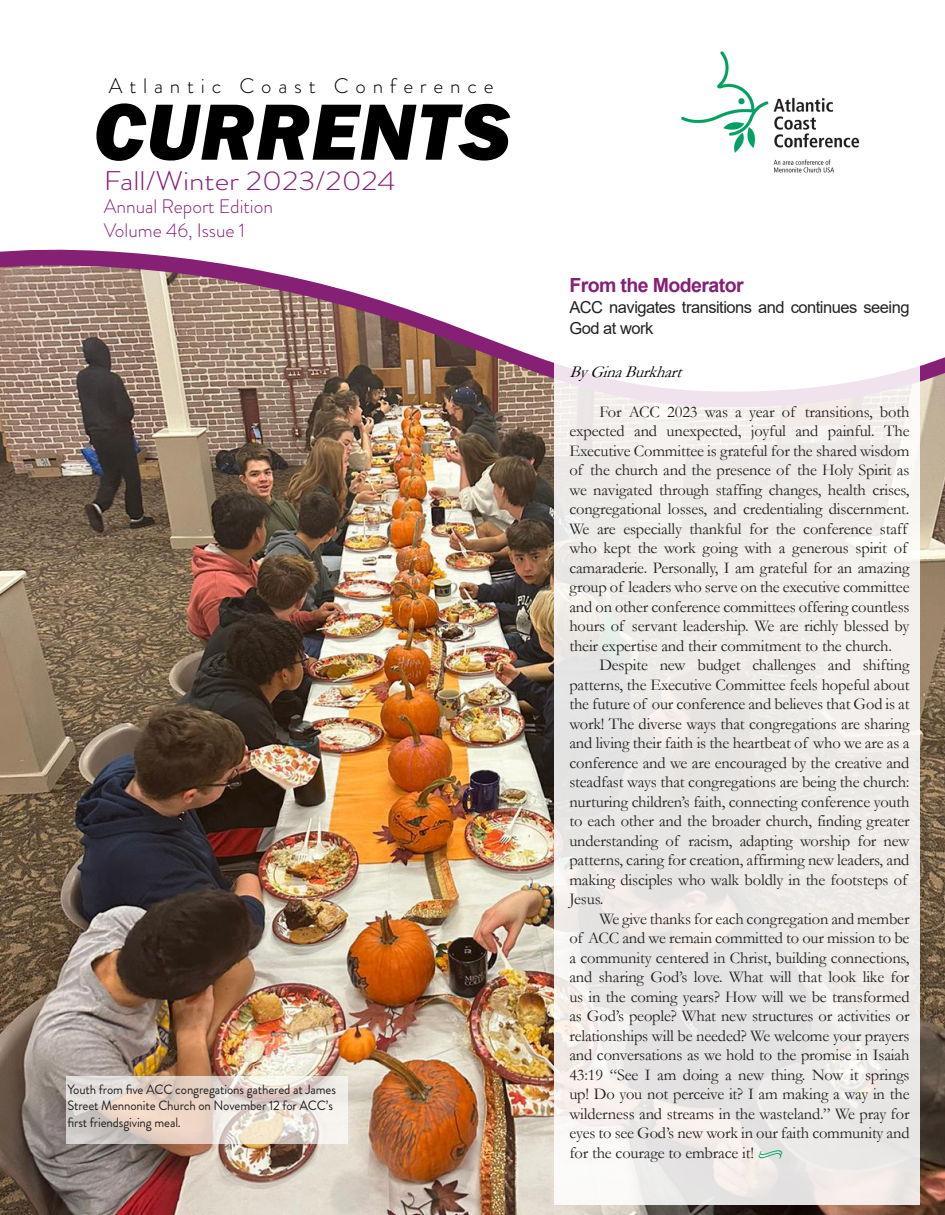
<style>
.page{position:relative;width:945px;height:1215px;background:#fff}
.page>*{position:absolute;margin:0;border:0;box-sizing:border-box;transform-origin:0 0}
.t1{font:italic 800 82.5px "Franklin Gothic";letter-spacing:.01em;color:#000}
.t2{font:300 27px "Brandon Grotesque";color:#862074;scale:1.15 1}
.t3{font:300 21px "Brandon Grotesque";letter-spacing:.325em;color:#000}
.t4{font:300 19.5px "Brandon Grotesque";color:#862074}
.t5{font:700 19.5px "Arial";letter-spacing:-.03em;color:#862074}
.t6{font:16.5px/19.5px "Garamond";letter-spacing:-.01em;color:#231f20}
.t7{font:16.5px/21px "Arial";letter-spacing:-.03em;color:#222}
.t8{font:italic 16.5px "Garamond";color:#000}
.Sidebar{font:13.5px/16.5px "Brandon Grotesque";letter-spacing:-.01em;color:#231f20;scale:.96 1}
.s1{font-family:"Minion Pro";color:#00a261}
</style>
<div class="page">
<img style="left:0;top:413px;width:945px;height:802px">
<img style="left:0;top:397px;width:945px;height:16px">
<svg style="left:0;top:249px;width:945px;height:148px"></svg>
<img style="left:681px;top:51px;width:179px;height:122px">
<svg style="left:554px;top:249px;width:366px;height:955px;fill:#eeebe9"></svg>
<svg style="left:66px;top:1076px;width:282px;height:67px;background:#e5d9d0"></svg>
<p class="t3" style="left:109px;top:72px;width:386px">Atlantic Coast Conference</p>
<p class="t1" style="left:93px;top:78px;width:418px">CURRENTS</p>
<p class="t2" style="left:104px;top:162px;width:255px">Fall/Winter 2023/2024</p>
<p class="t4" style="left:104px;top:193px;width:171px">Annual Report Edition</p>
<p class="t4" style="left:104px;top:217px;width:143px">Volume 46, Issue 1</p>
<p class="Sidebar" style="left:68px;top:1081px;width:281px">Youth from five ACC congregations gathered at James<br>Street Mennonite Church on November 12 for ACC’s first friendsgiving meal.</p>
<p class="t5" style="left:569px;top:272px;width:176px">From the Moderator</p>
<p class="t7" style="left:569px;top:297px;width:342px">ACC navigates transitions and continues seeing<br>God at work</p>
<p class="t8" style="left:569px;top:361px;width:121px">ByGinaBurkhart</p>
<p class="t6" style="left:569px;top:401px;width:342px;text-indent:30px">For ACC 2023 was a year of transitions, both expected and unexpected, joyful and painful. The Executive Committee is grateful for the shared wisdom of the church and the presence of the Holy Spirit as we navigated through staffing changes, health crises, congregational losses, and credentialing discernment.<br>We are especially thankful for the conference staff who kept the work going with a generous spirit of camaraderie. Personally, I am grateful for an amazing group of leaders who serve on the executive committee and on other conference committees offering countless hours of servant leadership. We are richly blessed by their expertise and their commitment to the church.</p>
<p class="t6" style="left:569px;top:655px;width:342px;text-indent:30px">Despite new budget challenges and shifting patterns, the Executive Committee feels hopeful about the future of our conference and believes that God is at work! The diverse ways that congregations are sharing and living their faith is the heartbeat of who we are as a conference and we are encouraged by the creative and steadfast ways that congregations are being the church: nurturing children’s faith, connecting conference youth to each other and the broader church, finding greater understanding of racism, adapting worship for new patterns, caring for creation, affirming new leaders, and making disciples who walk boldly in the footsteps of Jesus.</p>
<p class="t6" style="left:569px;top:908px;width:342px;text-align:justify;text-indent:30px">We give thanks for each congregation and member of ACC and we remain committed to our mission to be a community centered in Christ, building connections, and sharing God’s love. What will that look like for us in the coming years? How will we be transformed as God’s people? What new structures or activities or relationships will be needed? We welcome your prayers and conversations as we hold to the promise in Isaiah 43:19 “See I am doing a new thing. Now it springs up! Do you not perceive it? I am making a way in the wilderness and streams in the wasteland.” We pray for eyes to see God’s new work in our faith community and for the courage to embrace it! <span class="s1">•</span></p>
</div>
